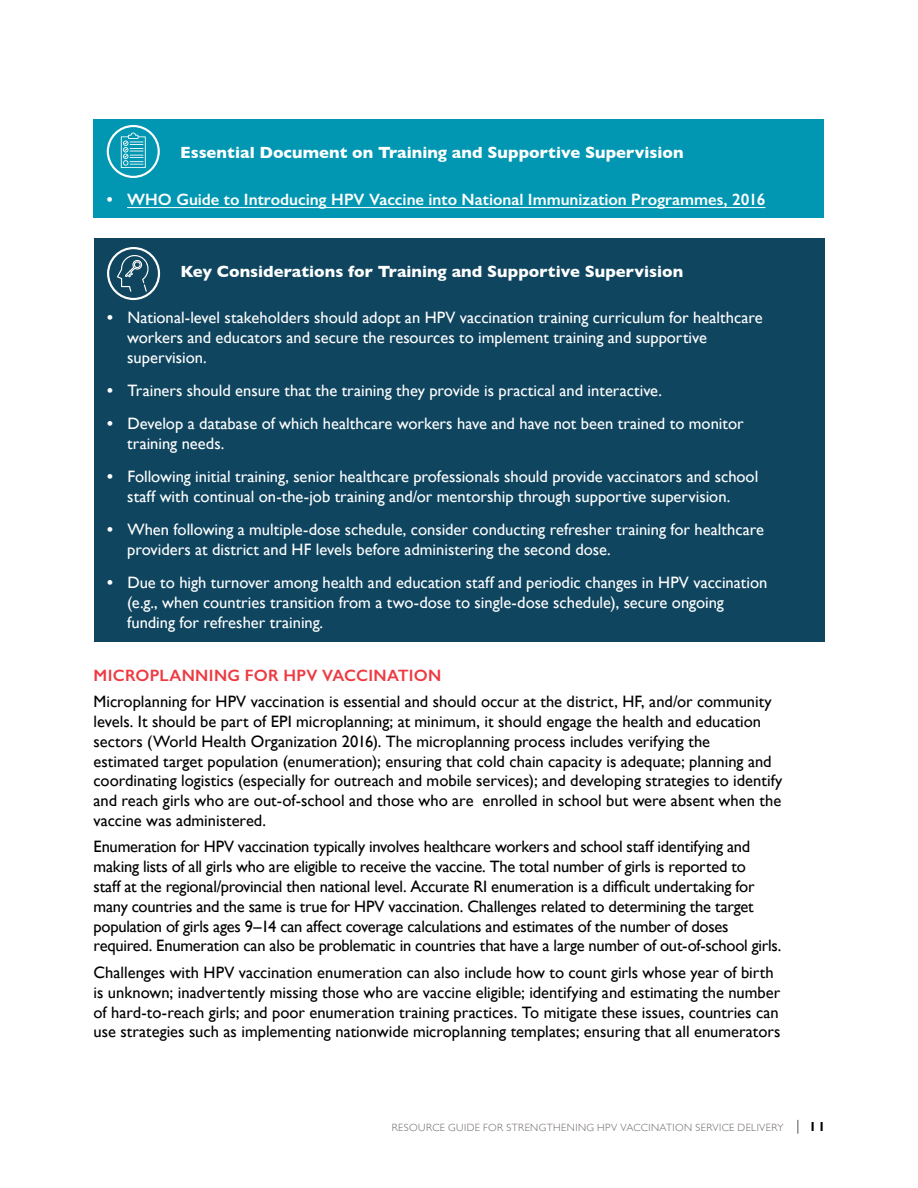
<style>
.page{position:relative;width:918px;height:1188px;background:#fff}
.page>*{position:absolute;margin:0;border:0;box-sizing:border-box;transform-origin:0 0}
.t1{font:16.5px/19.8px "Gill Sans";letter-spacing:-.005em;color:#000}
.t2{font:16.5px/19.8px "Gill Sans";color:#fff}
.t3{font:700 16.5px "Gill Sans";color:#fff}
.t4{font:600 16.5px "Gill Sans";color:#fff}
.t5{font:600 16.5px "Gill Sans";letter-spacing:.015em;color:#ee3a42}
.t6{font:700 13.2px "Gill Sans Std";color:#000}
.t7{font:300 10.5px "Gill Sans";letter-spacing:.04em;color:#6c6563}
.s1{font-family:"Gill Sans Std";font-weight:700}
</style>
<div class="page">
<svg style="left:797px;top:1120px;width:1px;height:14px"></svg>
<div style="left:93px;top:120px;width:731px;height:98px;background:#0197b2"></div>
<hr style="left:127px;top:207px;width:638px;height:1px;background:#fff">
<svg style="left:107px;top:125px;width:53px;height:53px"></svg>
<div style="left:94px;top:238px;width:730px;height:404px;background:#0f455f"></div>
<svg style="left:107px;top:247px;width:53px;height:53px"></svg>
<p class="t3" style="left:180px;top:140px;width:505px">Essential Document on Training and Supportive Supervision</p>
<p class="t4" style="left:107px;top:189px;width:660px"><span class="s1">•</span> WHO Guide to Introducing HPV Vaccine into National Immunization Programmes, 2016</p>
<p class="t3" style="left:180px;top:258px;width:504px">Key Considerations for Training and Supportive Supervision</p>
<p class="t2" style="left:127px;top:307px;width:637px;text-indent:-20px"><span class="s1">•</span> National-level stakeholders should adopt an HPV vaccination training curriculum for healthcare workers and educators and secure the resources to implement training and supportive supervision.</p>
<p class="t2" style="left:107px;top:380px;width:556px"><span class="s1">•</span> Trainers should ensure that the training they provide is practical and interactive.</p>
<p class="t2" style="left:127px;top:414px;width:618px;text-indent:-20px"><span class="s1">•</span> Develop a database of which healthcare workers have and have not been trained to monitor training needs.</p>
<p class="t2" style="left:107px;top:467px;width:653px;text-align:center"><span class="s1">•</span> Following initial training, senior healthcare professionals should provide vaccinators and school staff with continual on-the-job training and/or mentorship through supportive supervision.</p>
<p class="t2" style="left:127px;top:520px;width:638px;text-indent:-20px"><span class="s1">•</span> When following a multiple-dose schedule, consider conducting refresher training for healthcare providers at district and HF levels before administering the second dose.</p>
<p class="t2" style="left:127px;top:573px;width:642px;text-indent:-20px"><span class="s1">•</span> Due to high turnover among health and education staff and periodic changes in HPV vaccination (e.g., when countries transition from a two-dose to single-dose schedule), secure ongoing funding for refresher training.</p>
<p class="t5" style="left:94px;top:665px;width:349px">MICROPLANNING FOR HPV VACCINATION</p>
<p class="t1" style="left:94px;top:691px;width:691px">Microplanning for HPV vaccination is essential and should occur at the district, HF, and/or community levels. It should be part of EPI microplanning; at minimum, it should engage the health and education sectors (World Health Organization 2016). The microplanning process includes verifying the<br>estimated target population (enumeration); ensuring that cold chain capacity is adequate; planning and coordinating logistics (especially for outreach and mobile services); and developing strategies to identify and reach girls who are out-of-school and those who are enrolled in school but were absent when the vaccine was administered.</p>
<p class="t1" style="left:94px;top:837px;width:689px">Enumeration for HPV vaccination typically involves healthcare workers and school staff identifying and making lists of all girls who are eligible to receive the vaccine. The total number of girls is reported to<br>staff at the regional/provincial then national level. Accurate RI enumeration is a difficult undertaking for many countries and the same is true for HPV vaccination. Challenges related to determining the target population of girls ages 9–14 can affect coverage calculations and estimates of the number of doses required. Enumeration can also be problematic in countries that have a large number of out-of-school girls.</p>
<p class="t1" style="left:94px;top:962px;width:688px">Challenges with HPV vaccination enumeration can also include how to count girls whose year of birth is unknown; inadvertently missing those who are vaccine eligible; identifying and estimating the number of hard-to-reach girls; and poor enumeration training practices. To mitigate these issues, countries can use strategies such as implementing nationwide microplanning templates; ensuring that all enumerators</p>
<p class="t7" style="left:392px;top:1119px;width:393px">RESOURCE GUIDE FOR STRENGTHENING HPV VACCINATION SERVICE DELIVERY</p>
<p class="t6" style="left:809px;top:1119px;width:18px">11</p>
</div>
